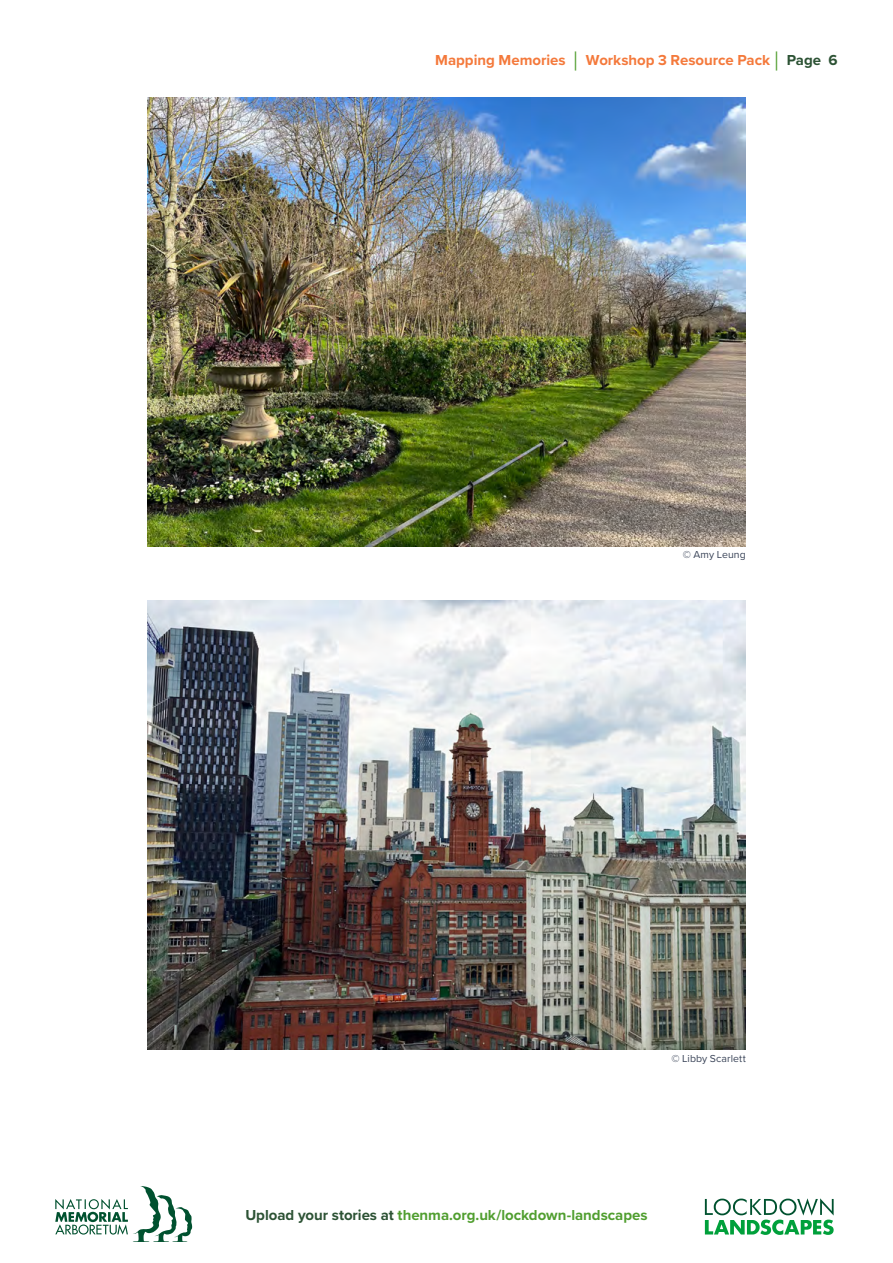
<style>
.page{position:relative;width:893px;height:1263px;background:#fff}
.page>*{position:absolute;margin:0;border:0;box-sizing:border-box;transform-origin:0 0}
.t1{font:700 15px "Proxima Nova";color:#509e2f}
.t2{font:700 15px "Proxima Nova";color:#f4793b}
.t3{font:10.5px "Proxima Nova";letter-spacing:.01em;color:#3b4559}
.s1{font-weight:300;font-size:27px;color:#509e2f}
.s2{color:#2c5234}
</style>
<div class="page">
<img style="left:147px;top:98px;width:599px;height:449px">
<img style="left:147px;top:600px;width:599px;height:449px">
<svg style="left:705px;top:1198px;width:129px;height:37px"></svg>
<svg style="left:55px;top:1186px;width:137px;height:56px"></svg>
<p class="t2" style="left:435px;top:49px;width:404px">Mapping Memories <span class="s1">|</span> Workshop 3 Resource Pack <span class="s1">|</span> <span class="s2">Page 6</span></p>
<p class="t3" style="left:683px;top:546px;width:65px">© Amy Leung</p>
<p class="t3" style="left:671px;top:1051px;width:76px">© Libby Scarlett</p>
<p class="t1" style="left:245px;top:1203px;width:404px"><span class="s2">Upload your stories at</span> thenma.org.uk/lockdown-landscapes</p>
</div>
